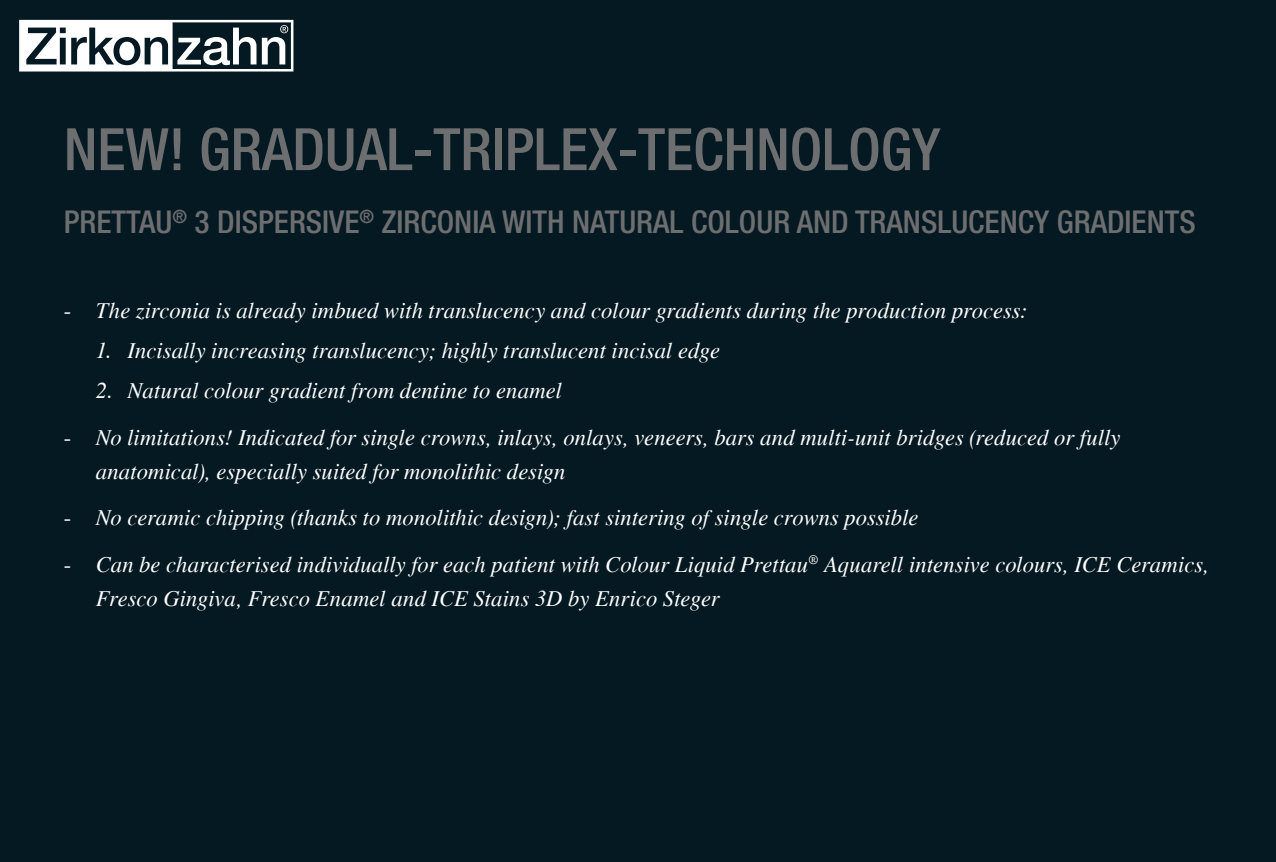
<style>
.page{position:relative;width:1276px;height:862px;background:#051922}
.page>*{position:absolute;margin:0;border:0;box-sizing:border-box;transform-origin:0 0}
.t1{font:500 condensed 58.5px "Helvetica Neue LT Std";color:#6d6e70}
.t2{font:500 condensed 31.5px "Helvetica Neue LT Std";color:#6d6e70}
.t3{font:italic 22.5px/33.8px "Times";color:#fff}
.s1{font-style:normal}
</style>
<div class="page">
<svg style="left:19px;top:20px;width:274px;height:52px"></svg>
<div style="left:119px;top:42px;width:16px;height:19px;background:#fff;border-radius:50%"></div>
<h1 class="t1" style="left:64px;top:116px;width:878px">NEW! GRADUAL-TRIPLEX-TECHNOLOGY</h1>
<h2 class="t2" style="left:64px;top:204px;width:1133px">PRETTAU<sup>®</sup> 3 DISPERSIVE<sup>®</sup> ZIRCONIA WITH NATURAL COLOUR AND TRANSLUCENCY GRADIENTS</h2>
<p class="t3" style="left:64px;top:294px;width:965px"><span class="s1">-</span> The zirconia is already imbued with translucency and colour gradients during the production process:</p>
<p class="t3" style="left:96px;top:334px;width:626px">1. Incisally increasing translucency; highly translucent incisal edge</p>
<p class="t3" style="left:96px;top:374px;width:468px">2. Natural colour gradient from dentine to enamel</p>
<p class="t3" style="left:96px;top:420px;width:1026px;text-indent:-32px"><span class="s1">-</span> No limitations! Indicated for single crowns, inlays, onlays, veneers, bars and multi-unit bridges (reduced or fully anatomical), especially suited for monolithic design</p>
<p class="t3" style="left:64px;top:501px;width:856px"><span class="s1">-</span> No ceramic chipping (thanks to monolithic design); fast sintering of single crowns possible</p>
<p class="t3" style="left:96px;top:547px;width:1115px;text-indent:-32px"><span class="s1">-</span> Can be characterised individually for each patient with Colour Liquid Prettau<sup>®</sup> Aquarell intensive colours, ICE Ceramics,<br>Fresco Gingiva, Fresco Enamel and ICE Stains 3D by Enrico Steger</p>
</div>
